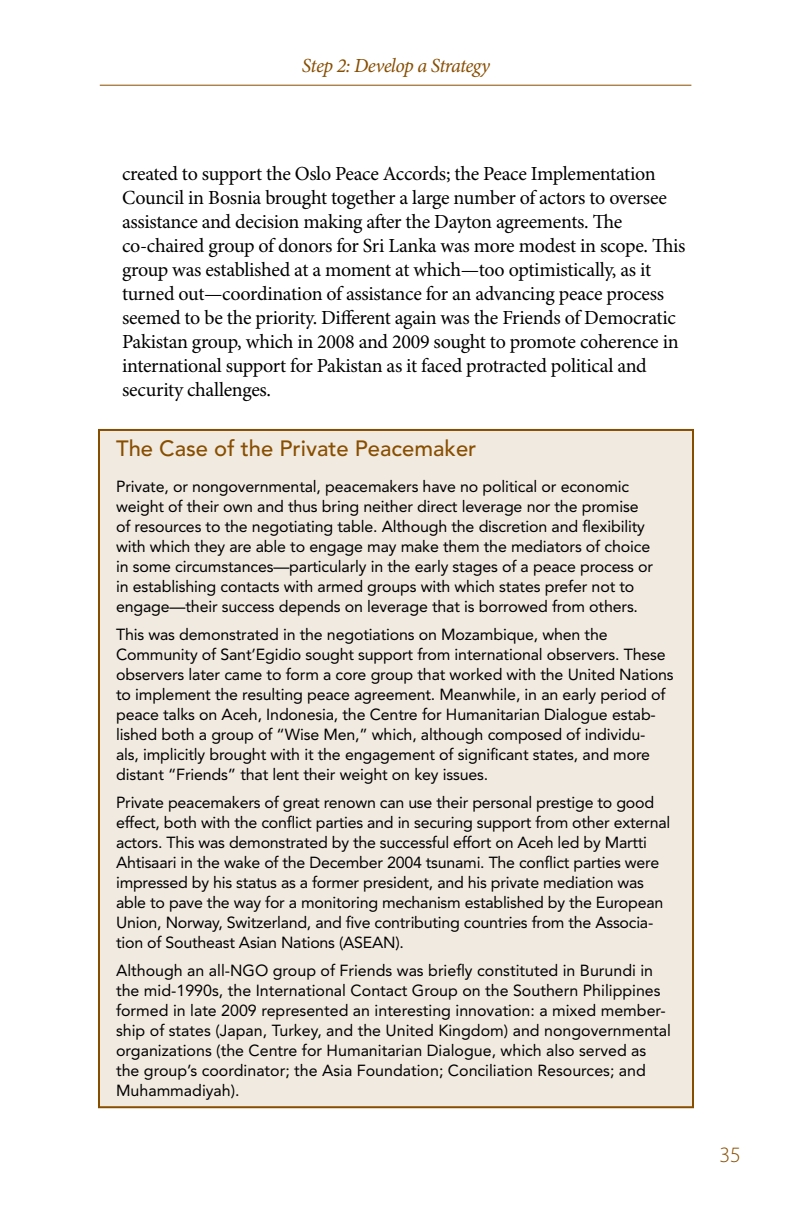
<style>
.page{position:relative;width:792px;height:1224px;background:#fff}
.page>*{position:absolute;margin:0;border:0;box-sizing:border-box;transform-origin:0 0}
.t1{font:500 22px "Avenir LT Std";color:#884e00}
.t2{font:300 22px "Myriad Pro";color:#884e00}
.t3{font:20px/24px "Minion Pro";letter-spacing:-.02em;color:#000}
.t4{font:italic 20px "Minion Pro";letter-spacing:-.035em;color:#884e00}
.t5{font:16px/20px "Avenir LT Std";letter-spacing:-.01em;color:#000}
</style>
<div class="page">
<hr style="left:100px;top:85px;width:591px;height:1px;background:#884e00">
<div style="left:98px;top:429px;width:596px;height:679px;background:#f1eae0;border:2px solid #884e00"></div>
<p class="t4" style="left:302px;top:54px;width:190px">Step 2: Develop a Strategy</p>
<p class="t3" style="left:122px;top:162px;width:565px">created to support the Oslo Peace Accords; the Peace Implementation Council in Bosnia brought together a large number of actors to oversee assistance and decision making after the Dayton agreements. The co-chaired group of donors for Sri Lanka was more modest in scope. This group was established at a moment at which—too optimistically, as it turned out—coordination of assistance for an advancing peace process seemed to be the priority. Different again was the Friends of Democratic Pakistan group, which in 2008 and 2009 sought to promote coherence in international support for Pakistan as it faced protracted political and security challenges.</p>
<h1 class="t1" style="left:116px;top:436px;width:362px">The Case of the Private Peacemaker</h1>
<p class="t5" style="left:116px;top:477px;width:539px">Private, or nongovernmental, peacemakers have no political or economic weight of their own and thus bring neither direct leverage nor the promise of resources to the negotiating table. Although the discretion and flexibility with which they are able to engage may make them the mediators of choice in some circumstances—particularly in the early stages of a peace process or in establishing contacts with armed groups with which states prefer not to engage—their success depends on leverage that is borrowed from others.</p>
<p class="t5" style="left:116px;top:625px;width:559px">This was demonstrated in the negotiations on Mozambique, when the Community of Sant’Egidio sought support from international observers. These observers later came to form a core group that worked with the United Nations to implement the resulting peace agreement. Meanwhile, in an early period of peace talks on Aceh, Indonesia, the Centre for Humanitarian Dialogue estab&shy;lished both a group of “Wise Men,” which, although composed of individu-<br>als, implicitly brought with it the engagement of significant states, and more distant “Friends” that lent their weight on key issues.</p>
<p class="t5" style="left:116px;top:793px;width:556px">Private peacemakers of great renown can use their personal prestige to good effect, both with the conflict parties and in securing support from other external actors. This was demonstrated by the successful effort on Aceh led by Martti Ahtisaari in the wake of the December 2004 tsunami. The conflict parties were impressed by his status as a former president, and his private mediation was able to pave the way for a monitoring mechanism established by the European Union, Norway, Switzerland, and five contributing countries from the Associa&shy;tion of Southeast Asian Nations (ASEAN).</p>
<p class="t5" style="left:116px;top:961px;width:556px">Although an all-NGO group of Friends was briefly constituted in Burundi in the mid-1990s, the International Contact Group on the Southern Philippines formed in late 2009 represented an interesting innovation: a mixed member&shy;ship of states (Japan, Turkey, and the United Kingdom) and nongovernmental organizations (the Centre for Humanitarian Dialogue, which also served as the group’s coordinator; the Asia Foundation; Conciliation Resources; and Muhammadiyah).</p>
<h1 class="t2" style="left:719px;top:1143px;width:23px">35</h1>
</div>
